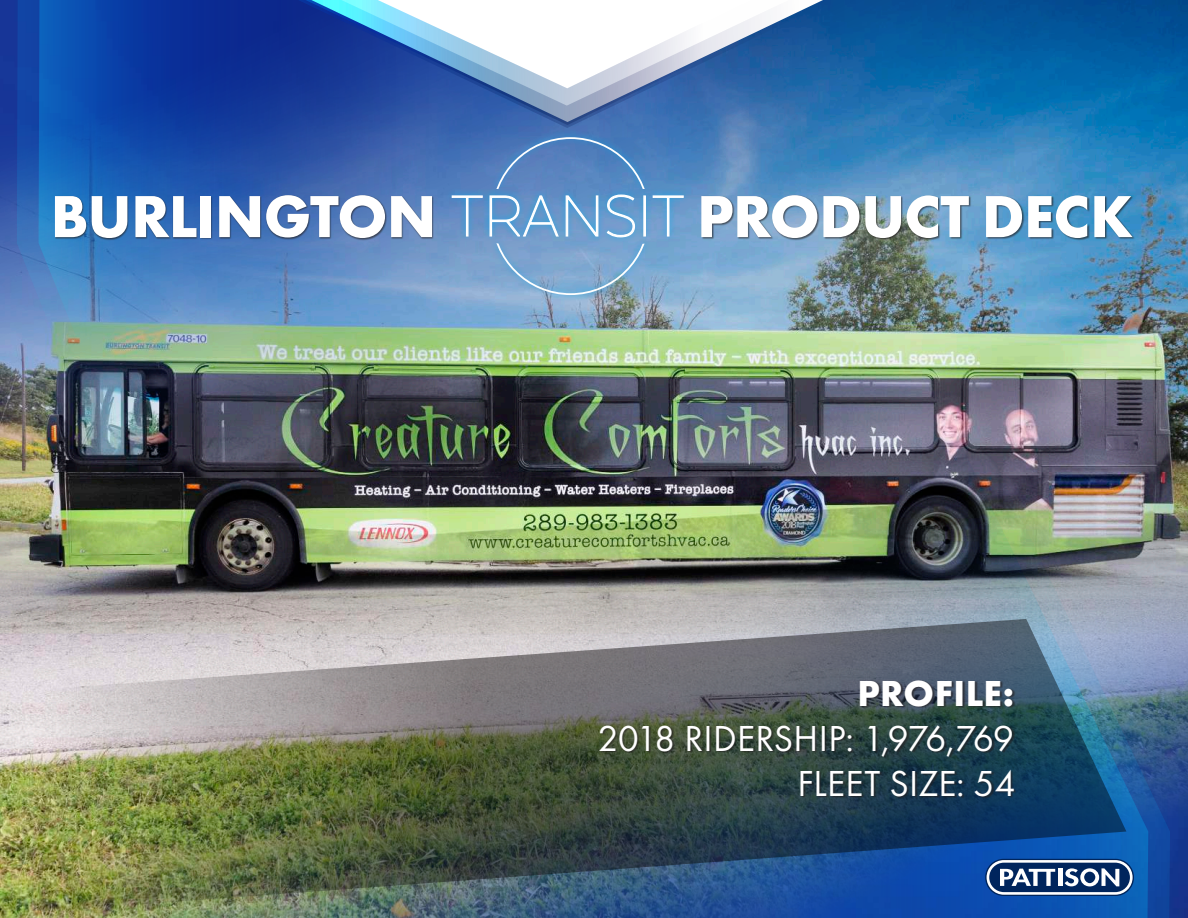
<style>
.page{position:relative;width:1188px;height:918px;background:#fff}
.page>*{position:absolute;margin:0;border:0;box-sizing:border-box;transform-origin:0 0}
.t1{font:100 66.6px "Texta";color:#fff}
.t2{font:700 61.5px "Futura PT";letter-spacing:-.015em;color:#fff}
.t3{font:37.5px/45px "Futura PT";color:#fff;text-align:right}
.t4{font:700 37.5px "Futura PT";letter-spacing:.01em;color:#fff}
</style>
<div class="page">
<img style="left:0;top:0;width:1188px;height:918px">
<img style="left:1148px;top:2px;width:22px;height:916px">
<img style="left:747px;top:2px;width:401px;height:916px">
<svg style="left:861px;top:0;width:19px;height:122px;background:#1161a3"></svg>
<svg style="left:845px;top:0;width:16px;height:125px;background:#1561a2"></svg>
<svg style="left:433px;top:0;width:412px;height:128px"></svg>
<img style="left:0;top:619px;width:1126px;height:296px">
<img style="left:17px;top:0;width:394px;height:895px">
<img style="left:39px;top:0;width:394px;height:880px">
<div style="left:445px;top:130px;width:245px;height:172px;background:#00aeef;opacity:.83"></div>
<svg style="left:489px;top:241px;width:195px;height:55px;background:#80a9cf"></svg>
<svg style="left:492px;top:137px;width:158px;height:51px;background:#5885c0"></svg>
<div style="left:55px;top:194px;width:1080px;height:47px;background:#231f20;opacity:.65"></div>
<div style="left:599px;top:680px;width:417px;height:119px;background:#231f20;opacity:.65"></div>
<h1 class="t1" style="left:739px;top:181px;width:385px">PLACE BASED</h1>
<h2 class="t2" style="left:51px;top:177px;width:387px">BURLINGTON</h2>
<h2 class="t2" style="left:697px;top:177px;width:438px">PRODUCT DECK</h2>
<p class="t4" style="left:857px;top:669px;width:158px">PROFILE:</p>
<p class="t3" style="left:598px;top:716px;width:420px">2018 RIDERSHIP: 1,976,769<br>FLEET SIZE: 54</p>
</div>
